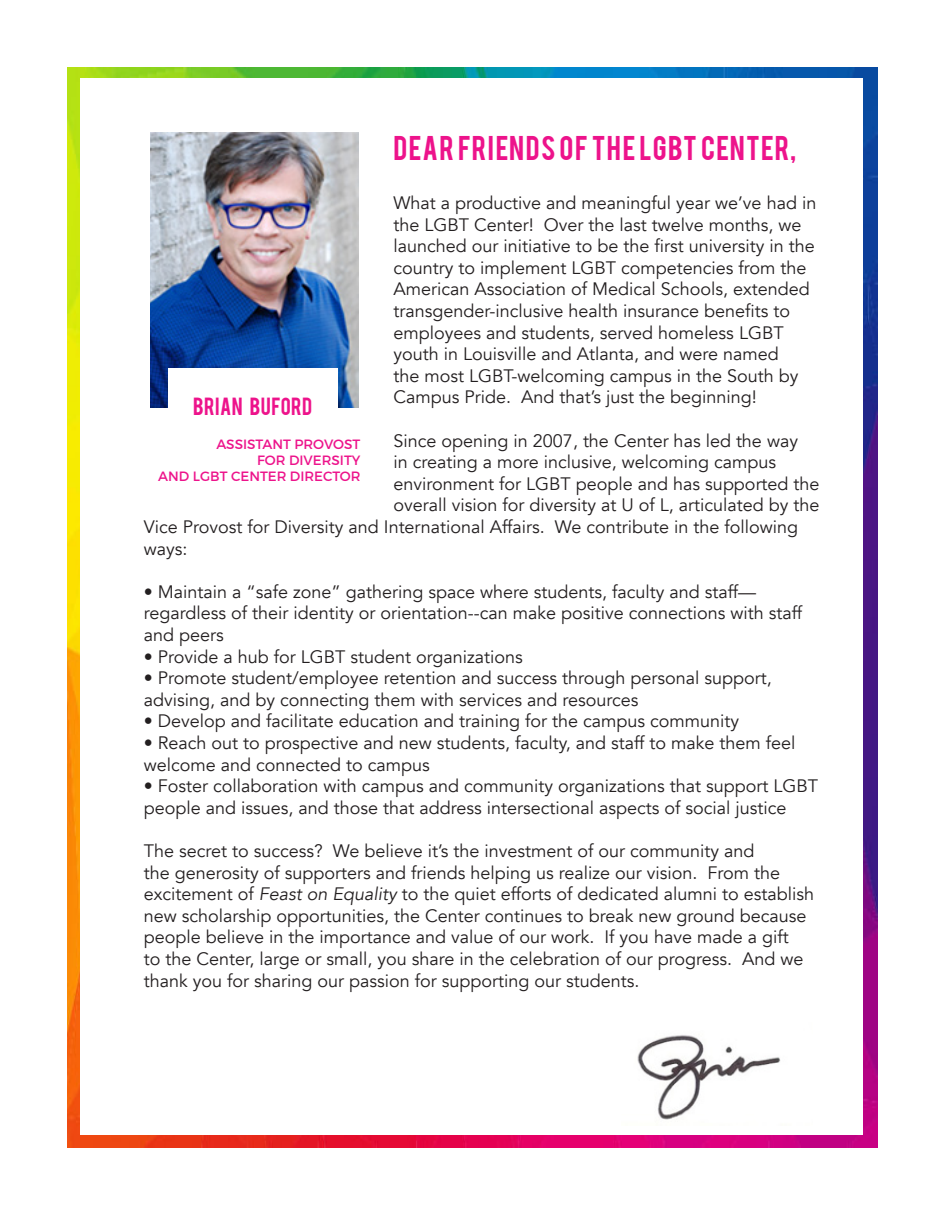
<style>
.page{position:relative;width:945px;height:1215px;background:#fff}
.page>*{position:absolute;margin:0;border:0;box-sizing:border-box;transform-origin:0 0}
.t1{font:27px "Bebas";letter-spacing:.045em;color:#ed138b}
.t2{font:19.5px "Bebas";letter-spacing:.02em;color:#ed138b}
.t3{font:18px/21.6px "Avenir";color:#231f20}
.t4{font:13.5px "Montserrat";color:#ed138b}
.s1{font-style:italic}
</style>
<div class="page">
<img style="left:68px;top:68px;width:810px;height:1079px">
<div style="left:80px;top:78px;width:783px;height:1057px;background:#fff"></div>
<img style="left:150px;top:133px;width:209px;height:275px">
<div style="left:168px;top:368px;width:170px;height:62px;background:#fff"></div>
<img style="left:637px;top:1035px;width:144px;height:85px">
<p class="t1" style="left:394px;top:128px;width:404px">DEAR FRIENDS OF THE LGBT CENTER,</p>
<p class="t3" style="left:394px;top:192px;width:424px">What a productive and meaningful year we’ve had in the LGBT Center! Over the last twelve months, we launched our initiative to be the first university in the country to implement LGBT competencies from the American Association of Medical Schools, extended transgender-inclusive health insurance benefits to employees and students, served homeless LGBT youth in Louisville and Atlanta, and were named<br>the most LGBT-welcoming campus in the South by Campus Pride. And that’s just the beginning!</p>
<p class="t3" style="left:394px;top:430px;width:406px">Since opening in 2007, the Center has led the way</p>
<p class="t3" style="left:394px;top:451px;width:384px">in creating a more inclusive, welcoming campus</p>
<p class="t3" style="left:394px;top:473px;width:428px">environment for LGBT people and has supported the</p>
<p class="t3" style="left:394px;top:495px;width:427px">overall vision for diversity at U of L, articulated by the</p>
<p class="t3" style="left:144px;top:516px;width:656px">Vice Provost for Diversity and International Affairs. We contribute in the following</p>
<p class="t3" style="left:144px;top:538px;width:45px">ways:</p>
<p class="t3" style="left:144px;top:581px;width:660px">• Maintain a “safe zone” gathering space where students, faculty and staff— regardless of their identity or orientation--can make positive connections with staff and peers</p>
<p class="t3" style="left:144px;top:646px;width:380px">• Provide a hub for LGBT student organizations</p>
<p class="t3" style="left:144px;top:667px;width:629px">• Promote student/employee retention and success through personal support, advising, and by connecting them with services and resources</p>
<p class="t3" style="left:144px;top:711px;width:597px">• Develop and facilitate education and training for the campus community</p>
<p class="t3" style="left:144px;top:732px;width:653px">• Reach out to prospective and new students, faculty, and staff to make them feel welcome and connected to campus</p>
<p class="t3" style="left:144px;top:775px;width:676px">• Foster collaboration with campus and community organizations that support LGBT people and issues, and those that address intersectional aspects of social justice</p>
<p class="t3" style="left:144px;top:840px;width:672px">The secret to success? We believe it’s the investment of our community and<br>the generosity of supporters and friends helping us realize our vision. From the excitement of <span class="s1">Feast on Equality</span> to the quiet efforts of dedicated alumni to establish new scholarship opportunities, the Center continues to break new ground because people believe in the importance and value of our work. If you have made a gift<br>to the Center, large or small, you share in the celebration of our progress. And we thank you for sharing our passion for supporting our students.</p>
<p class="t2" style="left:193px;top:392px;width:121px">BRIAN BUFORD</p>
<p class="t4" style="left:216px;top:436px;width:146px">ASSISTANT PROVOST</p>
<p class="t4" style="left:257px;top:452px;width:105px">FOR DIVERSITY</p>
<p class="t4" style="left:158px;top:468px;width:204px">AND LGBT CENTER DIRECTOR</p>
</div>
